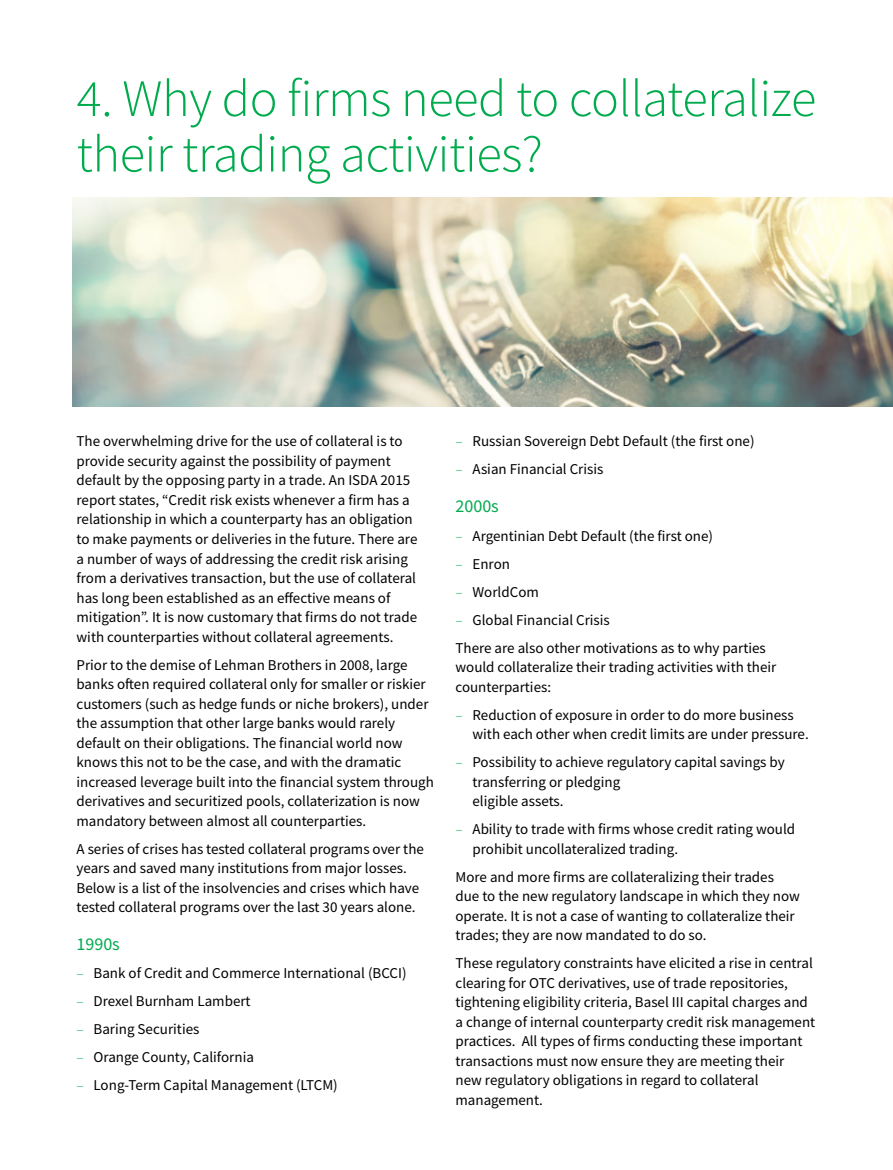
<style>
.page{position:relative;width:893px;height:1170px;background:#fff}
.page>*{position:absolute;margin:0;border:0;box-sizing:border-box;transform-origin:0 0}
.t1{font:300 52.5px/55.5px "Source Sans Pro";letter-spacing:-.01em;color:#00ab4e}
.t2{font:18px "Source Sans Pro";color:#00ab4e}
.t3{font:15px/19.5px "Source Sans Pro";color:#000}
.s1{font-weight:300;color:#00ab4e}
</style>
<div class="page">
<img style="left:73px;top:198px;width:820px;height:208px">
<h1 class="t1" style="left:77px;top:71px;width:741px">4. Why do firms need to collateralize their trading activities?</h1>
<p class="t3" style="left:77px;top:431px;width:342px">The overwhelming drive for the use of collateral is to provide security against the possibility of payment default by the opposing party in a trade. An ISDA 2015 report states, “Credit risk exists whenever a firm has a relationship in which a counterparty has an obligation to make payments or deliveries in the future. There are a number of ways of addressing the credit risk arising from a derivatives transaction, but the use of collateral has long been established as an effective means of mitigation”. It is now customary that firms do not trade with counterparties without collateral agreements.</p>
<p class="t3" style="left:77px;top:654px;width:359px">Prior to the demise of Lehman Brothers in 2008, large banks often required collateral only for smaller or riskier customers (such as hedge funds or niche brokers), under the assumption that other large banks would rarely default on their obligations. The financial world now knows this not to be the case, and with the dramatic increased leverage built into the financial system through derivatives and securitized pools, collaterization is now mandatory between almost all counterparties.</p>
<p class="t3" style="left:77px;top:838px;width:349px">A series of crises has tested collateral programs over the years and saved many institutions from major losses.<br>Below is a list of the insolvencies and crises which have tested collateral programs over the last 30 years alone.</p>
<p class="t2" style="left:77px;top:932px;width:45px">1990s</p>
<p class="t3" style="left:77px;top:959px;width:332px;line-height:28px"><span class="s1">‒</span> Bank of Credit and Commerce International (BCCI) <span class="s1">‒</span> Drexel Burnham Lambert<br><span class="s1">‒</span> Baring Securities<br><span class="s1">‒</span> Orange County, California<br><span class="s1">‒</span> Long-Term Capital Management (LTCM)</p>
<p class="t3" style="left:455px;top:427px;width:301px;line-height:28px"><span class="s1">‒</span> Russian Sovereign Debt Default (the first one) <span class="s1">‒</span> Asian Financial Crisis</p>
<p class="t2" style="left:455px;top:495px;width:45px">2000s</p>
<p class="t3" style="left:455px;top:521px;width:312px;line-height:28px"><span class="s1">‒</span> Argentinian Debt Default (the first one)<br><span class="s1">‒</span> Enron<br><span class="s1">‒</span> WorldCom<br><span class="s1">‒</span> Global Financial Crisis<br>There are also other motivations as to why parties</p>
<p class="t3" style="left:455px;top:657px;width:322px">would collateralize their trading activities with their counterparties:</p>
<p class="t3" style="left:472px;top:704px;width:338px;text-indent:-17px"><span class="s1">‒</span> Reduction of exposure in order to do more business with each other when credit limits are under pressure.</p>
<p class="t3" style="left:472px;top:752px;width:314px;text-indent:-17px"><span class="s1">‒</span> Possibility to achieve regulatory capital savings by transferring or pledging<br>eligible assets.</p>
<p class="t3" style="left:472px;top:819px;width:324px;text-indent:-17px"><span class="s1">‒</span> Ability to trade with firms whose credit rating would prohibit uncollateralized trading.</p>
<p class="t3" style="left:455px;top:866px;width:346px">More and more firms are collateralizing their trades due to the new regulatory landscape in which they now operate. It is not a case of wanting to collateralize their trades; they are now mandated to do so.</p>
<p class="t3" style="left:455px;top:953px;width:361px">These regulatory constraints have elicited a rise in central clearing for OTC derivatives, use of trade repositories, tightening eligibility criteria, Basel III capital charges and a change of internal counterparty credit risk management practices. All types of firms conducting these important transactions must now ensure they are meeting their<br>new regulatory obligations in regard to collateral management.</p>
</div>
